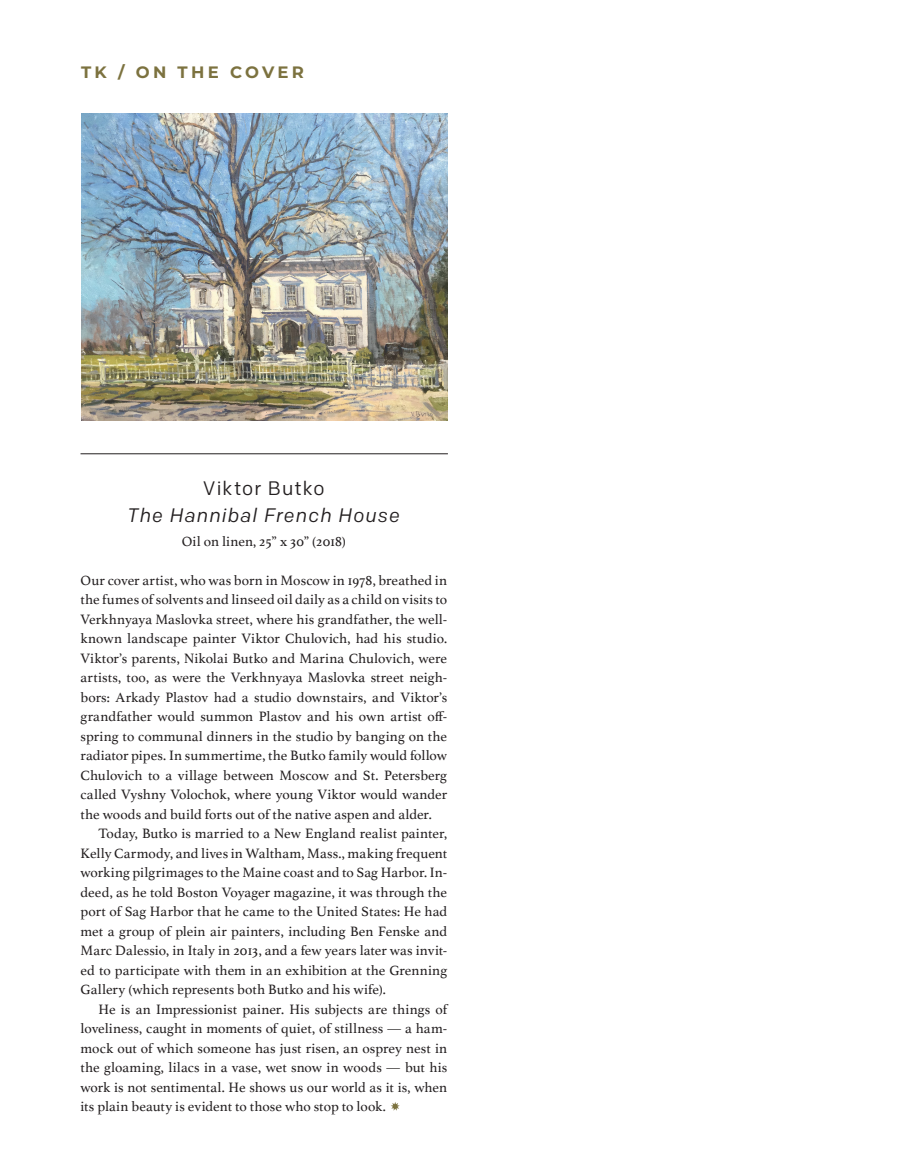
<style>
.page{position:relative;width:905px;height:1175px;background:#fff}
.page>*{position:absolute;margin:0;border:0;box-sizing:border-box;transform-origin:0 0}
.t1{font:italic 19.5px "Colfax";letter-spacing:.055em;color:#231f20}
.t2{font:19.5px "Colfax";letter-spacing:.055em;color:#231f20}
.t3{font:700 16.5px "Montserrat";letter-spacing:.2em;color:#7c723f}
.t4{font:14.25px/19.5px "Athelas";letter-spacing:.005em;color:#231f20;text-align:justify}
</style>
<div class="page">
<svg style="left:391px;top:1102px;width:9px;height:8px"></svg>
<img style="left:81px;top:113px;width:367px;height:307px">
<hr style="left:80px;top:453px;width:368px;height:1px;background:#231f20">
<p class="t3" style="left:81px;top:60px;width:224px">TK / ON THE COVER</p>
<p class="t2" style="left:203px;top:476px;width:123px">Viktor Butko</p>
<p class="t1" style="left:128px;top:503px;width:274px">The Hannibal French House</p>
<p class="t4" style="left:182px;top:531px;width:166px">Oil on linen, 25” x 30” (2018)</p>
<p class="t4" style="left:80px;top:570px;width:368px">Our cover artist, who was born in Moscow in 1978, breathed in the fumes of solvents and linseed oil daily as a child on visits to Verkhnyaya Maslovka street, where his grandfather, the well&shy;known landscape painter Viktor Chulovich, had his studio.<br>Viktor’s parents, Nikolai Butko and Marina Chulovich, were artists, too, as were the Verkhnyaya Maslovka street neigh&shy;bors: Arkady Plastov had a studio downstairs, and Viktor’s grandfather would summon Plastov and his own artist off&shy;spring to communal dinners in the studio by banging on the radiator pipes. In summertime, the Butko family would follow Chulovich to a village between Moscow and St. Petersberg called Vyshny Volochok, where young Viktor would wander the woods and build forts out of the native aspen and alder.</p>
<p class="t4" style="left:80px;top:823px;width:368px;text-indent:18px">Today, Butko is married to a New England realist painter, Kelly Carmody, and lives in Waltham, Mass., making frequent working pilgrimages to the Maine coast and to Sag Harbor. In&shy;deed, as he told Boston Voyager magazine, it was through the port of Sag Harbor that he came to the United States: He had met a group of plein air painters, including Ben Fenske and Marc Dalessio, in Italy in 2013, and a few years later was invit&shy;ed to participate with them in an exhibition at the Grenning Gallery (which represents both Butko and his wife).</p>
<p class="t4" style="left:80px;top:999px;width:368px;text-indent:18px">He is an Impressionist painer. His subjects are things of loveliness, caught in moments of quiet, of stillness — a ham&shy;mock out of which someone has just risen, an osprey nest in the gloaming, lilacs in a vase, wet snow in woods — but his work is not sentimental. He shows us our world as it is, when its plain beauty is evident to those who stop to look.</p>
</div>
